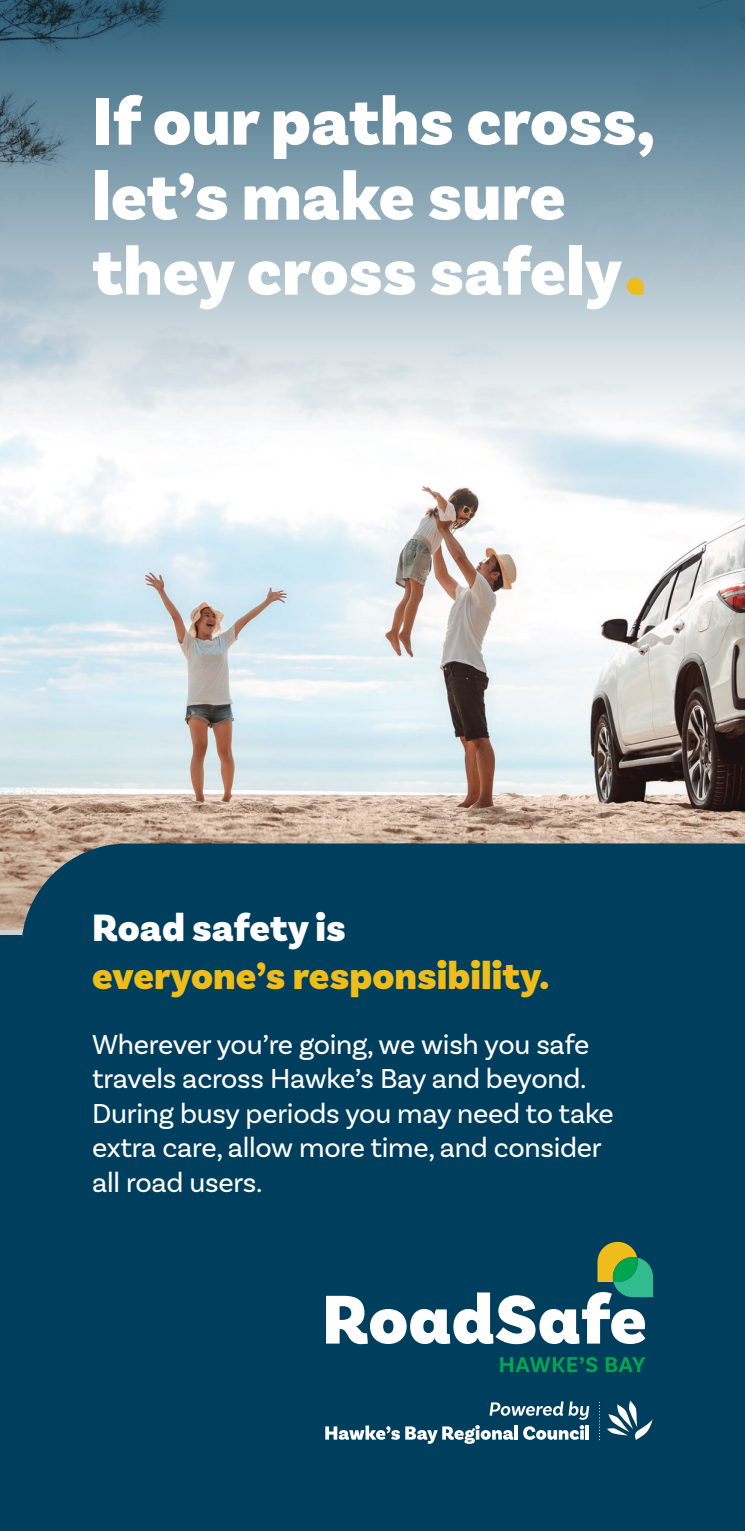
<style>
.page{position:relative;width:745px;height:1531px;background:#fff}
.page>*{position:absolute;margin:0;border:0;box-sizing:border-box;transform-origin:0 0}
.t1{font:900 70px/75px "Basic Sans";color:#fff}
.t2{font:900 40px/48px "Basic Sans";color:#eebc1b}
.t3{font:28.75px/34.5px "Basic Sans";letter-spacing:-.01em;color:#fff}
.s1{color:#fff}
</style>
<div class="page">
<img style="left:0;top:454px;width:744px;height:476px">
<svg style="left:0;top:0;width:744px;height:454px;background:#97afbc"></svg>
<div style="left:21px;top:843px;width:723px;height:688px;background:#003e5e"></div>
<svg style="left:606px;top:1400px;width:46px;height:40px"></svg>
<svg style="left:325px;top:1401px;width:264px;height:43px;background:#35667f"></svg>
<hr style="left:585px;top:1425px;width:3px;height:14px;background:#fff">
<svg style="left:598px;top:1402px;width:1px;height:38px"></svg>
<svg style="left:500px;top:1357px;width:97px;height:15px"></svg>
<svg style="left:605px;top:1357px;width:40px;height:15px"></svg>
<svg style="left:326px;top:1242px;width:326px;height:102px"></svg>
<div style="left:0;top:935px;width:21px;height:596px;background:#003e5e"></div>
<div style="left:626px;top:278px;width:17px;height:17px;background:#eebc1b;border-radius:8px"></div>
<p class="t1" style="left:92px;top:86px;width:564px">If our paths cross, let’s make sure they cross safely</p>
<p class="t2" style="left:92px;top:904px;width:458px"><span class="s1">Road safety is<br></span>everyone’s responsibility.</p>
<p class="t3" style="left:92px;top:1026px;width:523px">Wherever you’re going, we wish you safe travels across Hawke’s Bay and beyond.<br>During busy periods you may need to take extra care, allow more time, and consider all road users.</p>
</div>
